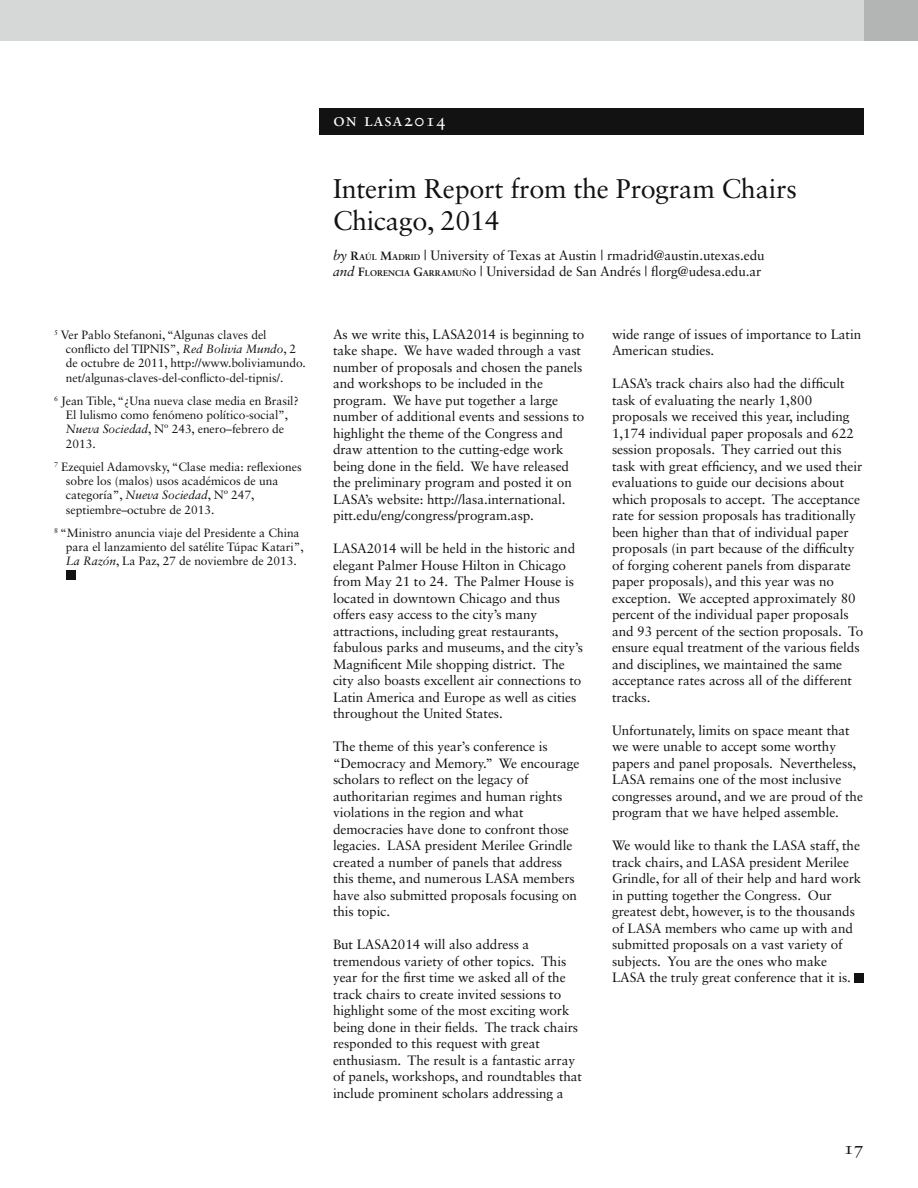
<style>
.page{position:relative;width:918px;height:1188px;background:#fff}
.page>*{position:absolute;margin:0;border:0;box-sizing:border-box;transform-origin:0 0}
.t1{font:27px/31.5px "Sabon LT Std";letter-spacing:-.01em;color:#121212}
.t2{font:18px "Sabon Roman SC";letter-spacing:.05em;color:#fff}
.t3{font:18px "Sabon Roman Os F";color:#121212}
.t4{font:13.5px/16.5px "Sabon LT Std";letter-spacing:-.005em;color:#121212}
.t5{font:12px/14.2px "Sabon LT Std";letter-spacing:-.005em;color:#121212}
.s1{font-style:italic}
.s2{font-family:"Sabon";font-weight:700;font-size:12px}
.s3{font-family:"Sabon";font-weight:700;font-size:8.4px}
</style>
<div class="page">
<div style="left:855px;top:973px;width:9px;height:9px;background:#121212"></div>
<div style="left:320px;top:108px;width:544px;height:27px;background:#121212"></div>
<div style="left:66px;top:571px;width:9px;height:9px;background:#121212"></div>
<div style="left:0;top:0;width:864px;height:40px;background:#d5d8d7"></div>
<div style="left:864px;top:0;width:54px;height:40px;background:#b3b5b4"></div>
<p class="t5" style="left:66px;top:328px;width:242px;text-indent:-12px"><sup>5</sup> Ver Pablo Stefanoni, “Algunas claves del conflicto del TIPNIS”, <span class="s1">Red Bolivia Mundo</span>, 2 de octubre de 2011, http://www.boliviamundo. net/algunas-claves-del-conflicto-del-tipnis/.</p>
<p class="t5" style="left:66px;top:394px;width:234px;text-indent:-12px"><sup>6</sup> Jean Tible, “¿Una nueva clase media en Brasil?<br>El lulismo como fenómeno político-social”, <span class="s1">Nueva Sociedad</span>, Nº 243, enero–febrero de 2013.</p>
<p class="t5" style="left:66px;top:460px;width:237px;text-indent:-12px"><sup>7</sup> Ezequiel Adamovsky, “Clase media: reflexiones sobre los (malos) usos académicos de una categoría”, <span class="s1">Nueva Sociedad</span>, Nº 247, septiembre–octubre de 2013.</p>
<p class="t5" style="left:66px;top:526px;width:239px;text-indent:-12px"><sup>8</sup> “Ministro anuncia viaje del Presidente a China para el lanzamiento del satélite Túpac Katari”,<br><span class="s1">La Razón</span>, La Paz, 27 de noviembre de 2013.</p>
<h2 class="t2" style="left:333px;top:109px;width:115px">on lasa2014</h2>
<h1 class="t1" style="left:333px;top:173px;width:465px">Interim Report from the Program Chairs<br>Chicago, 2014</h1>
<p class="t4" style="left:333px;top:246px;width:433px"><span class="s1">by</span> <span class="s2">R</span><span class="s3">AÚL</span> <span class="s2">M</span><span class="s3">ADRID</span> | University of Texas at Austin | rmadrid@austin.utexas.edu <span class="s1">and</span> <span class="s2">F</span><span class="s3">LORENCIA</span> <span class="s2">G</span><span class="s3">ARRAMUÑO</span> | Universidad de San Andrés | florg@udesa.edu.ar</p>
<p class="t4" style="left:333px;top:326px;width:253px">As we write this, LASA2014 is beginning to take shape. We have waded through a vast number of proposals and chosen the panels and workshops to be included in the program. We have put together a large number of additional events and sessions to highlight the theme of the Congress and draw attention to the cutting-edge work being done in the field. We have released the preliminary program and posted it on LASA’s website: http://lasa.international. pitt.edu/eng/congress/program.asp.</p>
<p class="t4" style="left:333px;top:540px;width:252px">LASA2014 will be held in the historic and elegant Palmer House Hilton in Chicago from May 21 to 24. The Palmer House is located in downtown Chicago and thus offers easy access to the city’s many attractions, including great restaurants, fabulous parks and museums, and the city’s Magnificent Mile shopping district. The city also boasts excellent air connections to Latin America and Europe as well as cities throughout the United States.</p>
<p class="t4" style="left:333px;top:738px;width:248px">The theme of this year’s conference is “Democracy and Memory.” We encourage scholars to reflect on the legacy of authoritarian regimes and human rights violations in the region and what democracies have done to confront those legacies. LASA president Merilee Grindle created a number of panels that address this theme, and numerous LASA members have also submitted proposals focusing on this topic.</p>
<p class="t4" style="left:333px;top:936px;width:251px">But LASA2014 will also address a tremendous variety of other topics. This year for the first time we asked all of the track chairs to create invited sessions to highlight some of the most exciting work being done in their fields. The track chairs responded to this request with great enthusiasm. The result is a fantastic array of panels, workshops, and roundtables that include prominent scholars addressing a</p>
<p class="t4" style="left:612px;top:326px;width:251px">wide range of issues of importance to Latin<br>American studies.</p>
<p class="t4" style="left:612px;top:375px;width:253px">LASA’s track chairs also had the difficult task of evaluating the nearly 1,800 proposals we received this year, including 1,174 individual paper proposals and 622 session proposals. They carried out this task with great efficiency, and we used their evaluations to guide our decisions about which proposals to accept. The acceptance rate for session proposals has traditionally been higher than that of individual paper proposals (in part because of the difficulty of forging coherent panels from disparate paper proposals), and this year was no exception. We accepted approximately 80 percent of the individual paper proposals and 93 percent of the section proposals. To ensure equal treatment of the various fields and disciplines, we maintained the same acceptance rates across all of the different tracks.</p>
<p class="t4" style="left:612px;top:722px;width:253px">Unfortunately, limits on space meant that we were unable to accept some worthy papers and panel proposals. Nevertheless, LASA remains one of the most inclusive congresses around, and we are proud of the program that we have helped assemble.</p>
<p class="t4" style="left:612px;top:837px;width:251px">We would like to thank the LASA staff, the track chairs, and LASA president Merilee Grindle, for all of their help and hard work in putting together the Congress. Our greatest debt, however, is to the thousands of LASA members who came up with and submitted proposals on a vast variety of subjects. You are the ones who make LASA the truly great conference that it is.</p>
<h2 class="t3" style="left:844px;top:1137px;width:22px">17</h2>
</div>
